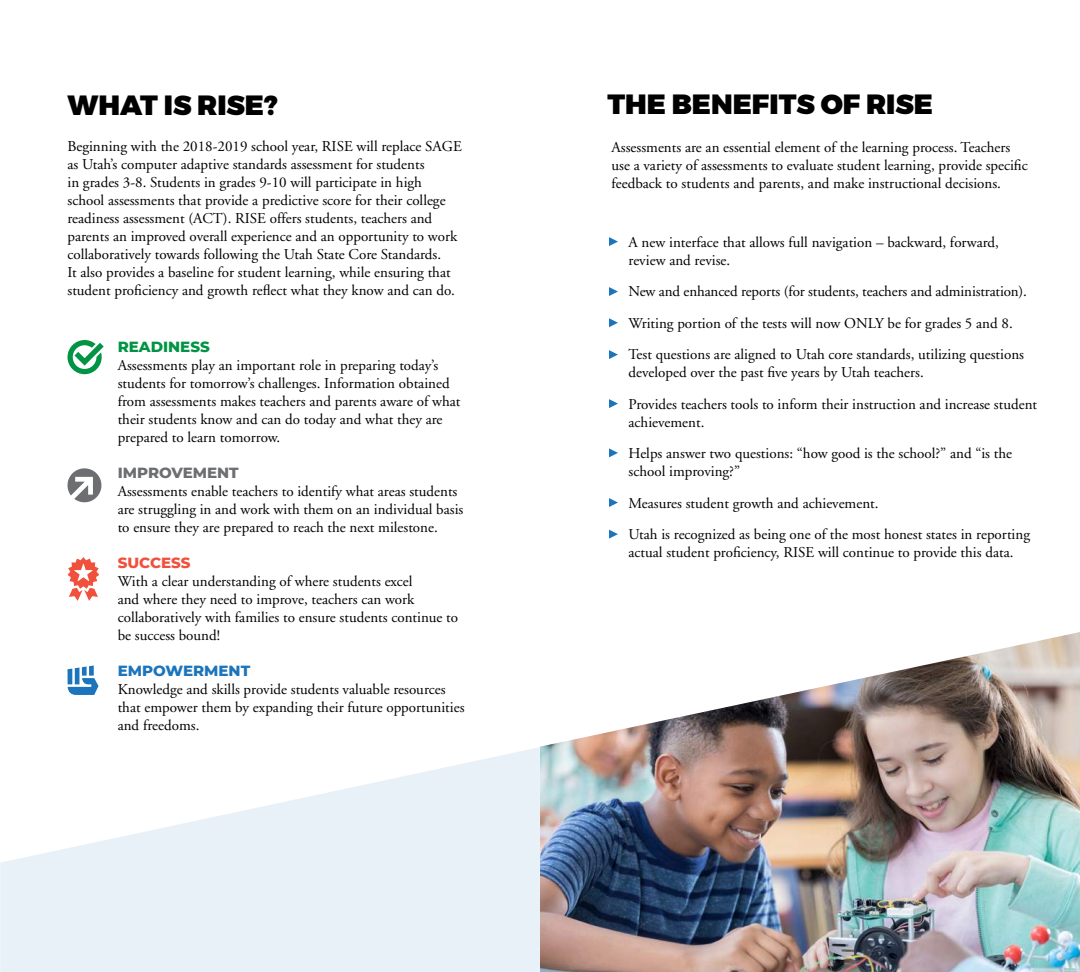
<style>
.page{position:relative;width:1080px;height:972px;background:#fff}
.page>*{position:absolute;margin:0;border:0;box-sizing:border-box;transform-origin:0 0}
.t1{font:900 27.75px "Montserrat";color:#000}
.t2{font:15px/18px "Adobe Garamond";color:#000}
.t3{font:800 15px "Montserrat";color:#6d6e71}
.t4{font:800 15px "Montserrat";color:#1c75bc}
.t5{font:800 15px "Montserrat";color:#009444}
.t6{font:800 15px "Montserrat";color:#f0513d}
</style>
<div class="page">
<svg style="left:0;top:747px;width:540px;height:225px;fill:#e8f1f8"></svg>
<img style="left:540px;top:632px;width:540px;height:340px">
<svg style="left:68px;top:340px;width:36px;height:34px"></svg>
<svg style="left:67px;top:468px;width:35px;height:35px"></svg>
<svg style="left:68px;top:557px;width:31px;height:44px"></svg>
<svg style="left:67px;top:666px;width:31px;height:29px"></svg>
<svg style="left:609px;top:237px;width:9px;height:9px"></svg>
<svg style="left:609px;top:287px;width:9px;height:9px"></svg>
<svg style="left:609px;top:318px;width:9px;height:9px"></svg>
<svg style="left:609px;top:350px;width:9px;height:9px"></svg>
<svg style="left:609px;top:399px;width:9px;height:9px"></svg>
<svg style="left:609px;top:448px;width:9px;height:9px"></svg>
<svg style="left:609px;top:498px;width:9px;height:9px"></svg>
<svg style="left:609px;top:530px;width:9px;height:9px"></svg>
<h1 class="t1" style="left:68px;top:88px;width:212px">WHAT IS RISE?</h1>
<p class="t2" style="left:68px;top:138px;width:396px">Beginning with the 2018-2019 school year, RISE will replace SAGE as Utah’s computer adaptive standards assessment for students<br>in grades 3-8. Students in grades 9-10 will participate in high school assessments that provide a predictive score for their college readiness assessment (ACT). RISE offers students, teachers and parents an improved overall experience and an opportunity to work collaboratively towards following the Utah State Core Standards.<br>It also provides a baseline for student learning, while ensuring that student proficiency and growth reflect what they know and can do.</p>
<p class="t5" style="left:118px;top:335px;width:94px">READINESS</p>
<p class="t2" style="left:118px;top:356px;width:344px">Assessments play an important role in preparing today’s students for tomorrow’s challenges. Information obtained from assessments makes teachers and parents aware of what their students know and can do today and what they are prepared to learn tomorrow.</p>
<p class="t3" style="left:118px;top:461px;width:123px">IMPROVEMENT</p>
<p class="t2" style="left:118px;top:482px;width:347px">Assessments enable teachers to identify what areas students are struggling in and work with them on an individual basis to ensure they are prepared to reach the next milestone.</p>
<p class="t6" style="left:118px;top:551px;width:74px">SUCCESS</p>
<p class="t2" style="left:118px;top:572px;width:342px">With a clear understanding of where students excel<br>and where they need to improve, teachers can work collaboratively with families to ensure students continue to be success bound!</p>
<p class="t4" style="left:118px;top:659px;width:134px">EMPOWERMENT</p>
<p class="t2" style="left:118px;top:680px;width:348px">Knowledge and skills provide students valuable resources that empower them by expanding their future opportunities and freedoms.</p>
<h1 class="t1" style="left:608px;top:87px;width:327px">THE BENEFITS OF RISE</h1>
<p class="t2" style="left:612px;top:138px;width:418px">Assessments are an essential element of the learning process. Teachers use a variety of assessments to evaluate student learning, provide specific feedback to students and parents, and make instructional decisions.</p>
<p class="t2" style="left:629px;top:233px;width:372px">A new interface that allows full navigation – backward, forward, review and revise.</p>
<p class="t2" style="left:629px;top:276px;width:400px;line-height:31.5px">New and enhanced reports (for students, teachers and administration).<br>Writing portion of the tests will now ONLY be for grades 5 and 8.<br>Test questions are aligned to Utah core standards, utilizing questions</p>
<p class="t2" style="left:629px;top:357px;width:410px;line-height:31.5px">developed over the past five years by Utah teachers.<br>Provides teachers tools to inform their instruction and increase student</p>
<p class="t2" style="left:629px;top:407px;width:385px;line-height:31.5px">achievement.<br>Helps answer two questions: “how good is the school?” and “is the</p>
<p class="t2" style="left:629px;top:456px;width:403px;line-height:31.5px">school improving?”<br>Measures student growth and achievement.<br>Utah is recognized as being one of the most honest states in reporting</p>
<p class="t2" style="left:629px;top:544px;width:386px">actual student proficiency, RISE will continue to provide this data.</p>
</div>
